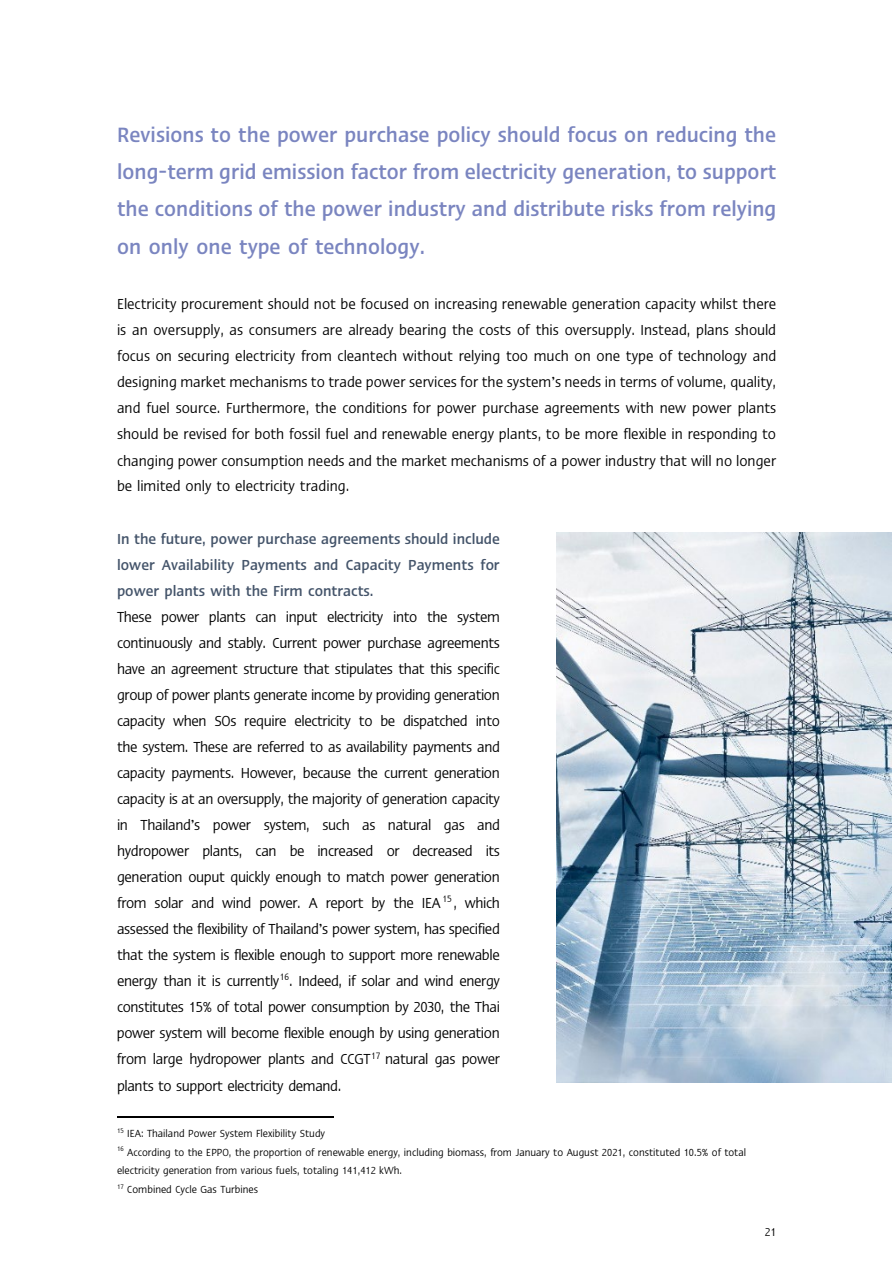
<style>
.page{position:relative;width:893px;height:1263px;background:#fff}
.page>*{position:absolute;margin:0;border:0;box-sizing:border-box;transform-origin:0 0}
.t1{font:700 30px/37.2px "SCB PS Lx Text Ergo";color:#7a85c0;text-align:justify}
.t2{font:21px/26.1px "SCB PS Lx Text Ergo";letter-spacing:-.01em;color:#000;text-align:justify}
.t3{font:700 21px/26px "SCB PS Lx Text Ergo";color:#44546a;text-align:justify}
.t4{font:16.5px "SCB PS Lx Text Ergo";color:#000}
.t5{font:15px/18.6px "SCB PS Lx Text Ergo";color:#000}
</style>
<div class="page">
<hr style="left:117px;top:1116px;width:216px;height:1px;background:#000">
<img style="left:556px;top:532px;width:336px;height:550px">
<p class="t1" style="left:117px;top:117px;width:661px">Revisions to the power purchase policy should focus on reducing the long-term grid emission factor from electricity generation, to support the conditions of the power industry and distribute risks from relying on only one type of technology.</p>
<p class="t2" style="left:117px;top:292px;width:661px">Electricity procurement should not be focused on increasing renewable generation capacity whilst there is an oversupply, as consumers are already bearing the costs of this oversupply. Instead, plans should focus on securing electricity from cleantech without relying too much on one type of technology and designing market mechanisms to trade power services for the system’s needs in terms of volume, quality, and fuel source. Furthermore, the conditions for power purchase agreements with new power plants should be revised for both fossil fuel and renewable energy plants, to be more flexible in responding to changing power consumption needs and the market mechanisms of a power industry that will no longer be limited only to electricity trading.</p>
<p class="t3" style="left:117px;top:526px;width:384px">In the future, power purchase agreements should include lower Availability Payments and Capacity Payments for power plants with the Firm contracts.</p>
<p class="t2" style="left:117px;top:604px;width:385px">These power plants can input electricity into the system continuously and stably. Current power purchase agreements have an agreement structure that stipulates that this specific group of power plants generate income by providing generation capacity when SOs require electricity to be dispatched into the system. These are referred to as availability payments and capacity payments. However, because the current generation capacity is at an oversupply, the majority of generation capacity in Thailand’s power system, such as natural gas and hydropower plants, can be increased or decreased its generation ouput quickly enough to match power generation from solar and wind power. A report by the IEA <sup>15</sup>, which assessed the flexibility of Thailand’s power system, has specified that the system is flexible enough to support more renewable energy than it is currently<sup>16</sup>. Indeed, if solar and wind energy constitutes 15% of total power consumption by 2030, the Thai power system will become flexible enough by using generation from large hydropower plants and CCGT<sup>17</sup> natural gas power plants to support electricity demand.</p>
<p class="t5" style="left:117px;top:1125px;width:631px"><sup>15</sup> IEA: Thailand Power System Flexibility Study<br><sup>16</sup> According to the EPPO, the proportion of renewable energy, including biomass, from January to August 2021, constituted 10.5% of total electricity generation from various fuels, totaling 141,412 kWh.<br><sup>17</sup> Combined Cycle Gas Turbines</p>
<p class="t4" style="left:765px;top:1223px;width:13px">21</p>
</div>
